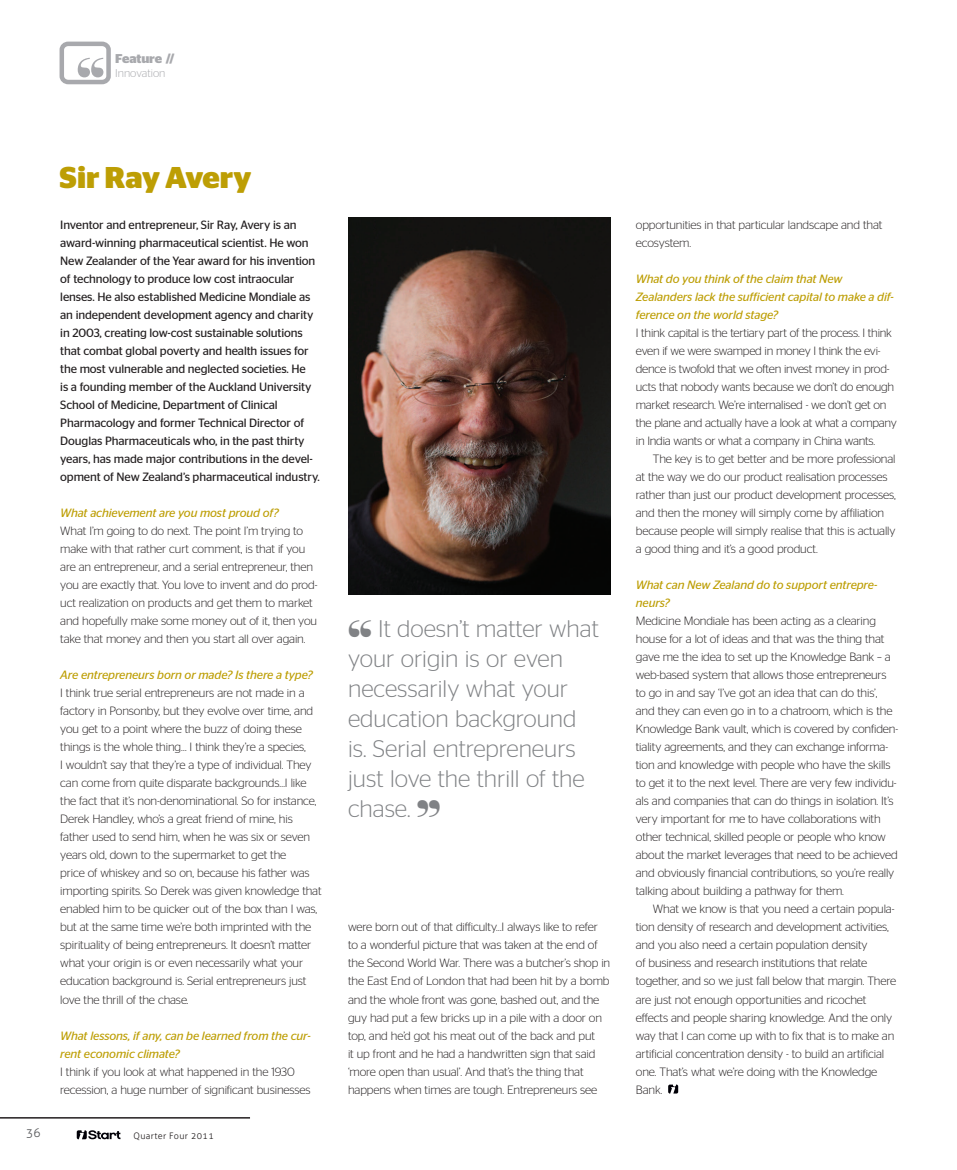
<style>
.page{position:relative;width:957px;height:1170px;background:#fff}
.page>*{position:absolute;margin:0;border:0;box-sizing:border-box;transform-origin:0 0}
.t1{font:700 30px "Stag Sans";color:#bd9e04}
.t2{font:300 24px/30px "Stag Sans";color:#808285}
.t3{font:700 12.75px "Stag Sans";letter-spacing:-.01em;color:#a8a9ad}
.t4{font:300 12px/18px "Stag Sans";letter-spacing:-.01em;color:#231f20}
.t5{font:12px/18px "Stag Sans";letter-spacing:-.01em;color:#231f20}
.t6{font:italic 12px/18px "Stag Sans";letter-spacing:-.01em;color:#bd9e04}
.t7{font:300 12px "Aller";color:#57585a}
.t8{font:300 11.25px "Stag Sans";color:#a8a9ad}
.t9{font:300 9px "Aller";letter-spacing:.04em;color:#231f20}
</style>
<div class="page">
<svg style="left:77px;top:1130px;width:43px;height:9px"></svg>
<hr style="left:0;top:1116px;width:250px;height:2px;background:#231f20">
<div style="left:60px;top:42px;width:51px;height:42px;border:4px solid #a8a9ad;border-radius:6px"></div>
<svg style="left:78px;top:58px;width:25px;height:19px"></svg>
<svg style="left:668px;top:1084px;width:10px;height:9px"></svg>
<img style="left:348px;top:217px;width:262px;height:377px">
<p class="t3" style="left:115px;top:51px;width:61px">Feature //</p>
<p class="t8" style="left:115px;top:67px;width:52px">Innovation</p>
<h1 class="t1" style="left:60px;top:160px;width:193px">Sir Ray Avery</h1>
<p class="t5" style="left:60px;top:216px;width:261px">Inventor and entrepreneur, Sir Ray, Avery is an award-winning pharmaceutical scientist. He won New Zealander of the Year award for his invention of technology to produce low cost intraocular lenses. He also established Medicine Mondiale as an independent development agency and charity in 2003, creating low-cost sustainable solutions that combat global poverty and health issues for the most vulnerable and neglected societies. He<br>is a founding member of the Auckland University School of Medicine, Department of Clinical Pharmacology and former Technical Director of Douglas Pharmaceuticals who, in the past thirty years, has made major contributions in the devel&shy;opment of New Zealand’s pharmaceutical industry.</p>
<p class="t6" style="left:60px;top:504px;width:220px">What achievement are you most proud of?</p>
<p class="t4" style="left:60px;top:522px;width:259px">What I’m going to do next. The point I’m trying to make with that rather curt comment, is that if you are an entrepreneur, and a serial entrepreneur, then you are exactly that. You love to invent and do prod&shy;uct realization on products and get them to market and hopefully make some money out of it, then you take that money and then you start all over again.</p>
<p class="t6" style="left:60px;top:666px;width:254px">Are entrepreneurs born or made? Is there a type?</p>
<p class="t4" style="left:60px;top:684px;width:263px">I think true serial entrepreneurs are not made in a factory in Ponsonby, but they evolve over time, and you get to a point where the buzz of doing these things is the whole thing… I think they’re a species,<br>I wouldn’t say that they’re a type of individual. They can come from quite disparate backgrounds…I like the fact that it’s non-denominational. So for instance, Derek Handley, who’s a great friend of mine, his father used to send him, when he was six or seven years old, down to the supermarket to get the<br>price of whiskey and so on, because his father was importing spirits. So Derek was given knowledge that enabled him to be quicker out of the box than I was, but at the same time we’re both imprinted with the spirituality of being entrepreneurs. It doesn’t matter what your origin is or even necessarily what your education background is. Serial entrepreneurs just love the thrill of the chase.</p>
<p class="t6" style="left:60px;top:1026px;width:252px">What lessons, if any, can be learned from the cur&shy;rent economic climate?</p>
<p class="t4" style="left:60px;top:1062px;width:252px">I think if you look at what happened in the 1930 recession, a huge number of significant businesses</p>
<p class="t7" style="left:26px;top:1125px;width:16px">36</p>
<p class="t9" style="left:133px;top:1130px;width:82px">Quarter Four 2011</p>
<h2 class="t2" style="left:348px;top:612px;width:252px">“ It doesn’t matter what your origin is or even necessarily what your education background is. Serial entrepreneurs just love the thrill of the chase. ”</h2>
<p class="t4" style="left:348px;top:918px;width:264px">were born out of that difficulty…I always like to refer to a wonderful picture that was taken at the end of the Second World War. There was a butcher’s shop in the East End of London that had been hit by a bomb and the whole front was gone, bashed out, and the guy had put a few bricks up in a pile with a door on top, and he’d got his meat out of the back and put<br>it up front and he had a handwritten sign that said ‘more open than usual’. And that’s the thing that happens when times are tough. Entrepreneurs see</p>
<p class="t4" style="left:636px;top:216px;width:248px">opportunities in that particular landscape and that ecosystem.</p>
<p class="t6" style="left:636px;top:270px;width:259px">What do you think of the claim that New<br>Zealanders lack the sufficient capital to make a dif&shy;ference on the world stage?</p>
<p class="t4" style="left:636px;top:324px;width:262px">I think capital is the tertiary part of the process. I think even if we were swamped in money I think the evi&shy;dence is twofold that we often invest money in prod&shy;ucts that nobody wants because we don’t do enough market research. We’re internalised - we don’t get on the plane and actually have a look at what a company in India wants or what a company in China wants.</p>
<p class="t4" style="left:636px;top:450px;width:261px;text-indent:17px">The key is to get better and be more professional at the way we do our product realisation processes rather than just our product development processes, and then the money will simply come by affiliation because people will simply realise that this is actually a good thing and it’s a good product.</p>
<p class="t6" style="left:636px;top:576px;width:243px">What can New Zealand do to support entrepre&shy;neurs?</p>
<p class="t4" style="left:636px;top:612px;width:264px">Medicine Mondiale has been acting as a clearing house for a lot of ideas and that was the thing that gave me the idea to set up the Knowledge Bank – a web-based system that allows those entrepreneurs to go in and say ‘I’ve got an idea that can do this’, and they can even go in to a chatroom, which is the Knowledge Bank vault, which is covered by confiden&shy;tiality agreements, and they can exchange informa&shy;tion and knowledge with people who have the skills to get it to the next level. There are very few individu&shy;als and companies that can do things in isolation. It’s very important for me to have collaborations with other technical, skilled people or people who know about the market leverages that need to be achieved and obviously financial contributions, so you’re really talking about building a pathway for them.</p>
<p class="t4" style="left:636px;top:900px;width:262px;text-indent:17px">What we know is that you need a certain popula&shy;tion density of research and development activities, and you also need a certain population density<br>of business and research institutions that relate together, and so we just fall below that margin. There are just not enough opportunities and ricochet effects and people sharing knowledge. And the only way that I can come up with to fix that is to make an artificial concentration density - to build an artificial one. That’s what we’re doing with the Knowledge Bank.</p>
</div>
